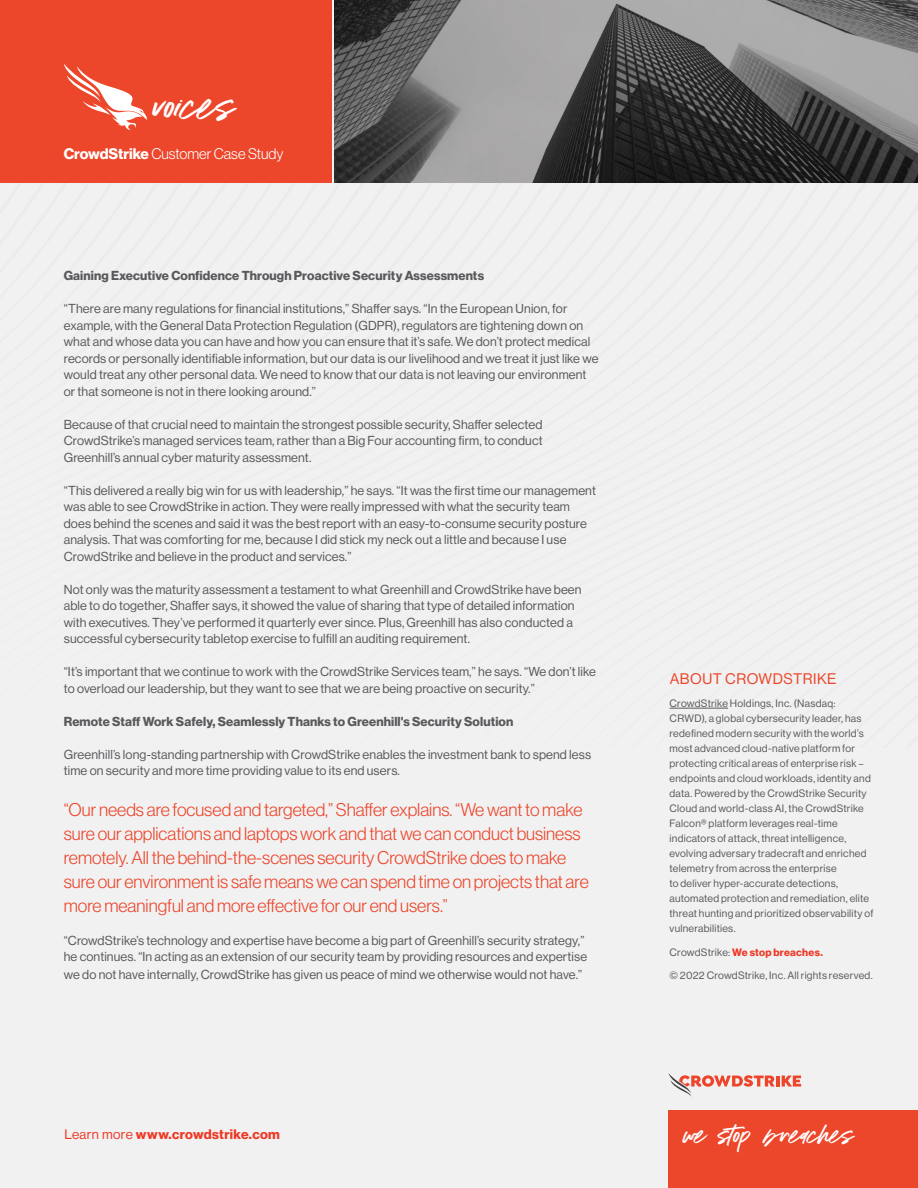
<style>
.page{position:relative;width:918px;height:1188px;background:#f1f1f2}
.page>*{position:absolute;margin:0;border:0;box-sizing:border-box;transform-origin:0 0}
.t1{font:33.45px "Addictive";color:#fff}
.t2{font:21.6px "Addictive";color:#fff}
.t3{font:300 18px/24px "Haas Grot Disp 45";color:#ec462b}
.t4{font:300 15px "Haas Grot Disp 45";color:#fff}
.t5{font:15px "Haas Grot Disp 55 Roman";letter-spacing:.035em;color:#ec462b}
.t6{font:700 13.5px "Haas Grot Disp 75";letter-spacing:.03em;color:#ee3824}
.t7{font:12.75px/16.5px "Haas Grot Disp 55 Roman";letter-spacing:.01em;color:#58595b}
.t8{font:700 12.75px "Haas Grot Disp 75";letter-spacing:.01em;color:#58595b}
.t9{font:10.5px/15px "Haas Grot Disp 55 Roman";letter-spacing:.025em;color:#58595b}
.t10{font:700 10.5px "Haas Grot Disp 75";letter-spacing:.025em;color:#ee3824}
.s1{font-family:"Haas Grot Disp 75";font-weight:700}
.s2{font-family:"Haas Grot Disp 55 Roman";font-weight:400}
.s3{font-family:"Haas Grot Disp 55 Roman";font-weight:400;color:#58595b}
</style>
<div class="page">
<div style="left:0;top:0;width:331px;height:183px;background:#ec462b"></div>
<div style="left:669px;top:1111px;width:249px;height:77px;background:#ec462b"></div>
<hr style="left:776px;top:1076px;width:4px;height:11px;background:#ed452b">
<svg style="left:782px;top:1076px;width:19px;height:11px"></svg>
<svg style="left:669px;top:1074px;width:105px;height:23px"></svg>
<svg style="left:334px;top:0;width:584px;height:183px;background:#686767"></svg>
<svg style="left:64px;top:64px;width:83px;height:66px"></svg>
<hr style="left:670px;top:708px;width:58px;height:1px;background:#58595b">
<h1 class="t1" style="left:152px;top:88px;width:80px">voices</h1>
<p class="t4" style="left:64px;top:146px;width:221px"><span class="s1">CrowdStrike</span> Customer Case Study</p>
<p class="t8" style="left:64px;top:268px;width:422px">Gaining Executive Confidence Through Proactive Security Assessments</p>
<p class="t7" style="left:64px;top:301px;width:536px">“There are many regulations for financial institutions,” Shaffer says. “In the European Union, for example, with the General Data Protection Regulation (GDPR), regulators are tightening down on what and whose data you can have and how you can ensure that it’s safe. We don’t protect medical records or personally identifiable information, but our data is our livelihood and we treat it just like we would treat any other personal data. We need to know that our data is not leaving our environment or that someone is not in there looking around.”</p>
<p class="t7" style="left:64px;top:416px;width:480px;text-align:justify">Because of that crucial need to maintain the strongest possible security, Shaffer selected CrowdStrike’s managed services team, rather than a Big Four accounting firm, to conduct Greenhill’s annual cyber maturity assessment.</p>
<p class="t7" style="left:64px;top:482px;width:534px">“This delivered a really big win for us with leadership,” he says. “It was the first time our management was able to see CrowdStrike in action. They were really impressed with what the security team does behind the scenes and said it was the best report with an easy-to-consume security posture analysis. That was comforting for me, because I did stick my neck out a little and because I use CrowdStrike and believe in the product and services.”</p>
<p class="t7" style="left:64px;top:581px;width:519px">Not only was the maturity assessment a testament to what Greenhill and CrowdStrike have been able to do together, Shaffer says, it showed the value of sharing that type of detailed information with executives. They’ve performed it quarterly ever since. Plus, Greenhill has also conducted a successful cybersecurity tabletop exercise to fulfill an auditing requirement.</p>
<p class="t7" style="left:64px;top:664px;width:534px">“It’s important that we continue to work with the CrowdStrike Services team,” he says. “We don’t like to overload our leadership, but they want to see that we are being proactive on security.”</p>
<p class="t8" style="left:64px;top:714px;width:451px">Remote Staff Work Safely, Seamlessly Thanks to Greenhill's Security Solution</p>
<p class="t7" style="left:64px;top:746px;width:529px">Greenhill’s long-standing partnership with CrowdStrike enables the investment bank to spend less time on security and more time providing value to its end users.</p>
<p class="t3" style="left:64px;top:798px;width:527px">“Our needs are focused and targeted,” Shaffer explains. “We want to make sure our applications and laptops work and that we can conduct business remotely. All the behind-the-scenes security CrowdStrike does to make sure our environment is safe means we can spend time on projects that are more meaningful and more effective for our end users.”</p>
<p class="t7" style="left:64px;top:932px;width:525px">“CrowdStrike’s technology and expertise have become a big part of Greenhill’s security strategy,” he continues. “In acting as an extension of our security team by providing resources and expertise</p>
<p class="t7" style="left:64px;top:967px;width:520px">we do not have internally, CrowdStrike has given us peace of mind we otherwise would not have.”</p>
<p class="t6" style="left:64px;top:1126px;width:217px"><span class="s2">Learn more</span> www.crowdstrike.com</p>
<p class="t5" style="left:670px;top:670px;width:168px">ABOUT CROWDSTRIKE</p>
<p class="t9" style="left:670px;top:696px;width:205px">CrowdStrike Holdings, Inc. (Nasdaq:<br>CRWD), a global cybersecurity leader, has redefined modern security with the world’s most advanced cloud-native platform for protecting critical areas of enterprise risk – endpoints and cloud workloads, identity and data. Powered by the CrowdStrike Security Cloud and world-class AI, the CrowdStrike Falcon® platform leverages real-time indicators of attack, threat intelligence, evolving adversary tradecraft and enriched telemetry from across the enterprise<br>to deliver hyper-accurate detections, automated protection and remediation, elite threat hunting and prioritized observability of vulnerabilities.</p>
<p class="t10" style="left:670px;top:946px;width:155px"><span class="s3">CrowdStrike:</span> We stop breaches.</p>
<p class="t9" style="left:670px;top:968px;width:205px">© 2022 CrowdStrike, Inc. All rights reserved.</p>
<h2 class="t2" style="left:683px;top:1123px;width:170px">we stop b reaches</h2>
</div>
